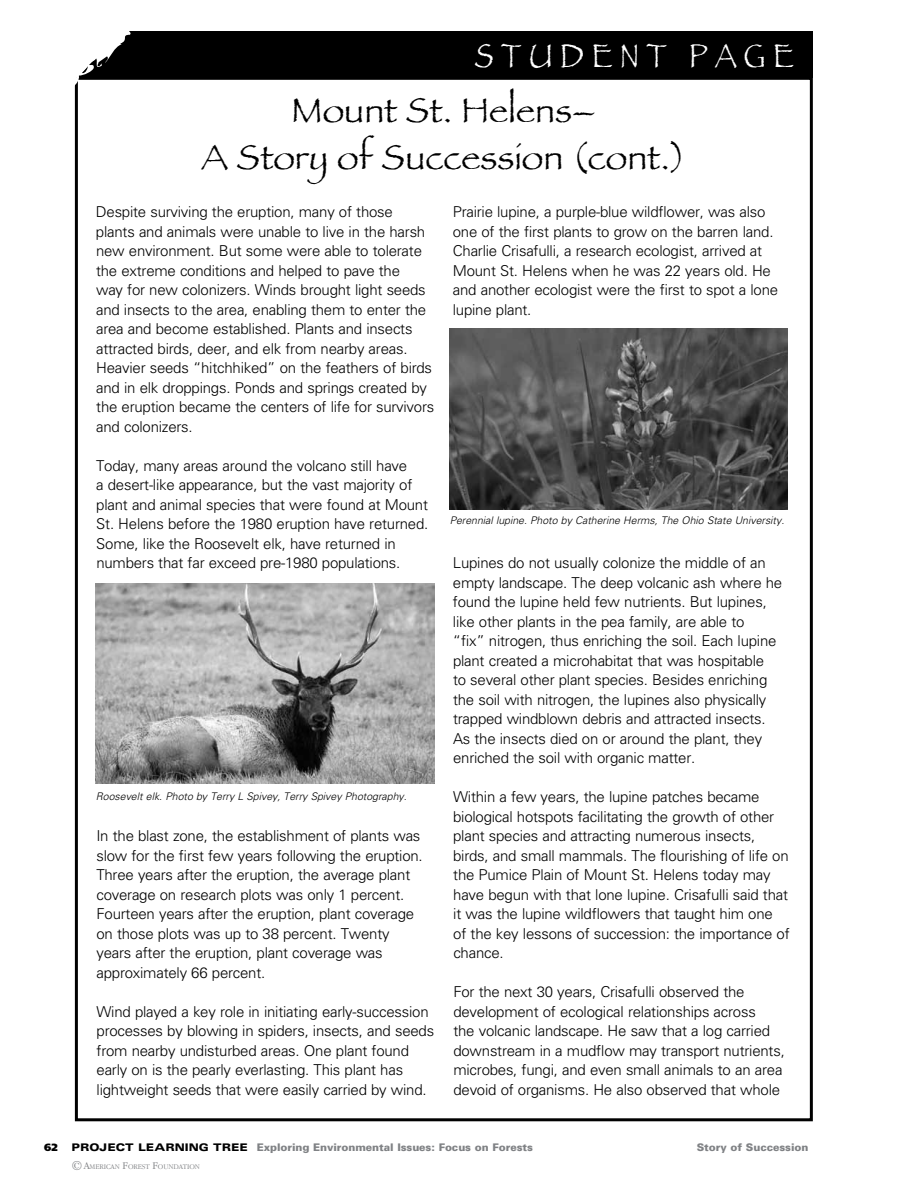
<style>
.page{position:relative;width:918px;height:1188px;background:#fff}
.page>*{position:absolute;margin:0;border:0;box-sizing:border-box;transform-origin:0 0}
.t1{font:36px/46.5px "Papyrus";color:#000;text-align:center}
.t2{font:34.5px "Papyrus";letter-spacing:.25em;color:#fff;scale:.85 1}
.t3{font:300 15px/19.5px "Univers";letter-spacing:-.015em;color:#000}
.t4{font:italic 300 10.5px "Univers";color:#000}
.t5{font:900 10.5px "Univers";letter-spacing:-.005em;color:#808285}
.t6{font:900 10.5px "Frutiger";color:#000}
.t7{font:300 7.35px "Garamond IT Cby BT";letter-spacing:-.005em;color:#808285}
.s1{font-stretch:expanded;color:#000}
.s2{font-size:13.5px}
.s3{font-size:10.5px}
</style>
<div class="page">
<div style="left:0;top:31px;width:813px;height:46px;background:#000"></div>
<svg style="left:0;top:31px;width:161px;height:169px"></svg>
<img style="left:96px;top:584px;width:338px;height:200px">
<img style="left:450px;top:329px;width:338px;height:181px">
<h2 class="t2" style="left:475px;top:35px;width:65px">Stud</h2>
<h2 class="t2" style="left:591px;top:35px;width:240px">ent Pa ge</h2>
<h1 class="t1" style="left:201px;top:87px;width:486px">Mount St. Helens–<br>A Story of Succession (cont.)</h1>
<p class="t3" style="left:96px;top:202px;width:340px">Despite surviving the eruption, many of those plants and animals were unable to live in the harsh new environment. But some were able to tolerate the extreme conditions and helped to pave the<br>way for new colonizers. Winds brought light seeds and insects to the area, enabling them to enter the area and become established. Plants and insects attracted birds, deer, and elk from nearby areas.<br>Heavier seeds “hitchhiked” on the feathers of birds and in elk droppings. Ponds and springs created by the eruption became the centers of life for survivors and colonizers.</p>
<p class="t3" style="left:96px;top:455px;width:334px">Today, many areas around the volcano still have<br>a desert-like appearance, but the vast majority of plant and animal species that were found at Mount St. Helens before the 1980 eruption have returned.<br>Some, like the Roosevelt elk, have returned in numbers that far exceed pre-1980 populations.</p>
<p class="t3" style="left:453px;top:202px;width:327px">Prairie lupine, a purple-blue wildflower, was also one of the first plants to grow on the barren land.<br>Charlie Crisafulli, a research ecologist, arrived at Mount St. Helens when he was 22 years old. He and another ecologist were the first to spot a lone lupine plant.</p>
<p class="t4" style="left:450px;top:514px;width:336px">Perennial lupine. Photo by Catherine Herms, The Ohio State University.</p>
<p class="t3" style="left:453px;top:553px;width:331px">Lupines do not usually colonize the middle of an empty landscape. The deep volcanic ash where he found the lupine held few nutrients. But lupines, like other plants in the pea family, are able to<br>“fix” nitrogen, thus enriching the soil. Each lupine plant created a microhabitat that was hospitable<br>to several other plant species. Besides enriching the soil with nitrogen, the lupines also physically trapped windblown debris and attracted insects.<br>As the insects died on or around the plant, they enriched the soil with organic matter.</p>
<p class="t3" style="left:453px;top:787px;width:338px">Within a few years, the lupine patches became biological hotspots facilitating the growth of other plant species and attracting numerous insects, birds, and small mammals. The flourishing of life on the Pumice Plain of Mount St. Helens today may have begun with that lone lupine. Crisafulli said that it was the lupine wildflowers that taught him one<br>of the key lessons of succession: the importance of chance.</p>
<p class="t3" style="left:453px;top:982px;width:333px">For the next 30 years, Crisafulli observed the development of ecological relationships across<br>the volcanic landscape. He saw that a log carried downstream in a mudflow may transport nutrients, microbes, fungi, and even small animals to an area devoid of organisms. He also observed that whole</p>
<p class="t4" style="left:96px;top:790px;width:312px">Roosevelt elk. Photo by Terry L Spivey, Terry Spivey Photography.</p>
<p class="t3" style="left:96px;top:826px;width:328px">In the blast zone, the establishment of plants was slow for the first few years following the eruption.<br>Three years after the eruption, the average plant coverage on research plots was only 1 percent.<br>Fourteen years after the eruption, plant coverage on those plots was up to 38 percent. Twenty years after the eruption, plant coverage was approximately 66 percent.</p>
<p class="t3" style="left:97px;top:1001px;width:339px">Wind played a key role in initiating early-succession processes by blowing in spiders, insects, and seeds from nearby undisturbed areas. One plant found early on is the pearly everlasting. This plant has lightweight seeds that were easily carried by wind.</p>
<p class="t6" style="left:44px;top:1140px;width:15px">62</p>
<p class="t5" style="left:72px;top:1140px;width:463px"><span class="s1">PROJECT LEARNING TREE</span> Exploring Environmental Issues: Focus on Forests</p>
<p class="t5" style="left:697px;top:1140px;width:113px">Story of Succession</p>
<p class="t7" style="left:72px;top:1162px;width:130px"><span class="s2">©</span><span class="s3">A</span>MERICAN <span class="s3">F</span>OREST <span class="s3">F</span>OUNDATION</p>
</div>
